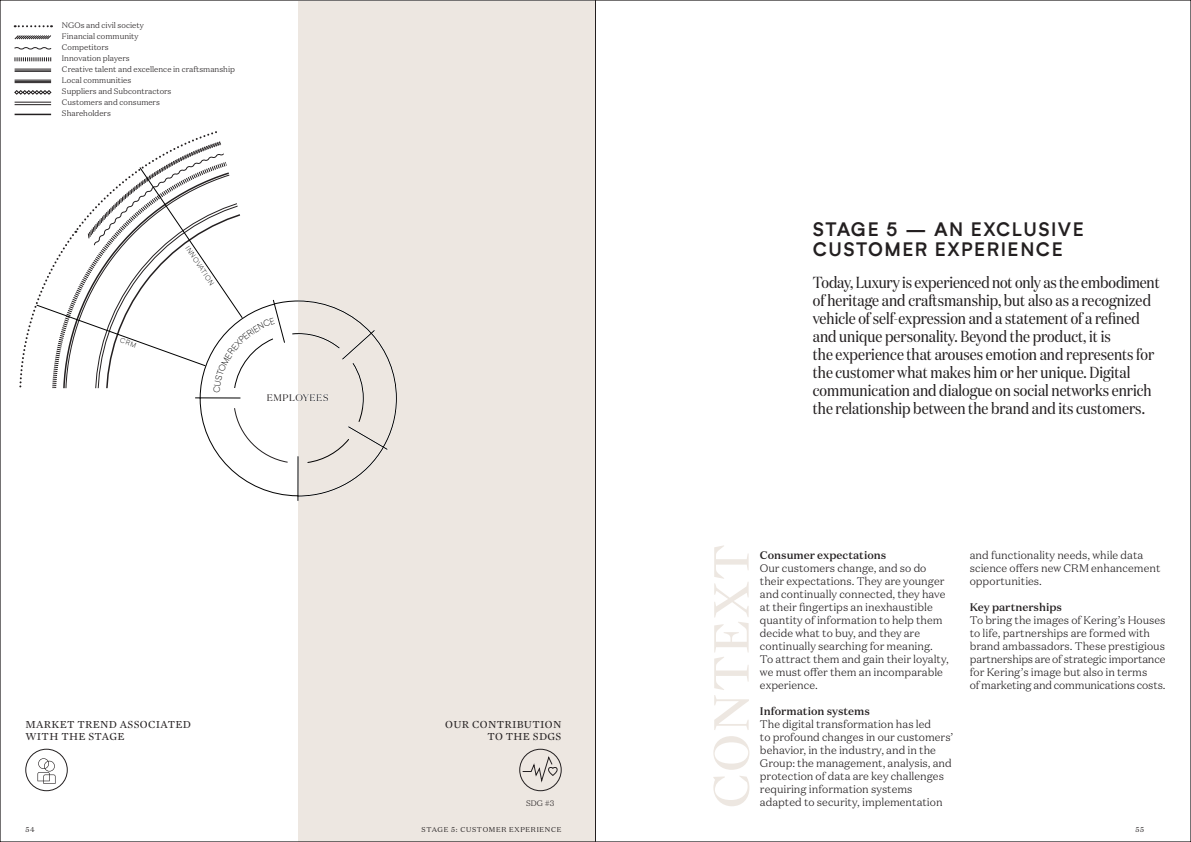
<style>
.page{position:relative;width:1191px;height:842px;background:#fff}
.page>*{position:absolute;margin:0;border:0;box-sizing:border-box;transform-origin:0 0}
.t1{font:54px "Mercury Display Roman";letter-spacing:.02em;color:#ede7e1}
.t2{font:600 19px/20px "Neutrif Pro";letter-spacing:.075em;color:#231f20}
.t3{font:16px/18px "Domaine Disp Nar";color:#231f20}
.t4{font:300 11px/13px "Domaine Text";color:#231f20}
.t5{font:11px/12px "Mercury Text G1 Roman";letter-spacing:.025em;color:#231f20}
.t6{font:500 11px "Domaine Text";color:#231f20}
.t7{font:9.5px "Domaine Disp";letter-spacing:.06em;color:#231f20}
.t8{font:300 8px/11px "Domaine Text";color:#231f20}
.t9{font:7px "Domaine Text";letter-spacing:.1em;color:#231f20}
.t10{font:300 7px "Neutrif Pro";color:#000}
</style>
<div class="page">
<div style="left:26px;top:749px;width:42px;height:42px;border:1px solid #231f20;border-radius:50%"></div>
<svg style="left:37px;top:758px;width:19px;height:26px"></svg>
<hr style="left:15px;top:114px;width:36px;height:1px;background:#231f20">
<hr style="left:15px;top:102px;width:36px;height:1px;background:#231f20">
<hr style="left:15px;top:104px;width:36px;height:1px;background:#231f20">
<svg style="left:14px;top:90px;width:37px;height:5px"></svg>
<hr style="left:15px;top:69px;width:36px;height:1px;background:#231f20">
<hr style="left:15px;top:70px;width:36px;height:2px;background:#231f20">
<svg style="left:14px;top:47px;width:38px;height:3px"></svg>
<hr style="left:15px;top:80px;width:36px;height:1px;background:#231f20">
<hr style="left:15px;top:81px;width:36px;height:1px;background:#231f20">
<hr style="left:15px;top:82px;width:36px;height:1px;background:#231f20">
<svg style="left:15px;top:57px;width:36px;height:4px"></svg>
<svg style="left:14px;top:35px;width:37px;height:5px"></svg>
<svg style="left:15px;top:25px;width:37px;height:2px"></svg>
<div style="left:298px;top:1px;width:298px;height:841px;background:#ede7e1"></div>
<hr style="left:595px;top:0;width:1px;height:842px;background:#231f20">
<svg style="left:19px;top:131px;width:378px;height:370px"></svg>
<p class="t8" style="left:62px;top:19px;width:174px">NGOs and civil society<br>Financial community<br>Competitors<br>Innovation players<br>Creative talent and excellence in craftsmanship<br>Local communities<br>Suppliers and Subcontractors<br>Customers and consumers<br>Shareholders</p>
<p class="t10" style="left:190px;top:244px;width:48px;rotate:56deg">INNOVATION</p>
<p class="t7" style="left:267px;top:391px;width:63px">EMPLOYEES</p>
<p class="t5" style="left:26px;top:718px;width:167px">MARKET TREND ASSOCIATED<br>WITH THE STAGE</p>
<p class="t5" style="left:445px;top:718px;width:118px;text-align:right">OUR CONTRIBUTION<br>TO THE SDGS</p>
<p class="t8" style="left:526px;top:798px;width:30px">SDG #3</p>
<h2 class="t2" style="left:813px;top:218px;width:272px">STAGE 5 — AN EXCLUSIVE<br>CUSTOMER EXPERIENCE</h2>
<p class="t3" style="left:813px;top:273px;width:348px">Today, Luxury is experienced not only as the embodiment of heritage and craftsmanship, but also as a recognized vehicle of self-expression and a statement of a refined and unique personality. Beyond the product, it is<br>the experience that arouses emotion and represents for the customer what makes him or her unique. Digital communication and dialogue on social networks enrich the relationship between the brand and its customers.</p>
<h1 class="t1" style="left:700px;top:808px;width:266px;rotate:-90deg">CONTEXT</h1>
<p class="t6" style="left:760px;top:548px;width:128px">Consumer expectations</p>
<p class="t4" style="left:760px;top:561px;width:190px">Our customers change, and so do their expectations. They are younger and continually connected, they have at their fingertips an inexhaustible quantity of information to help them decide what to buy, and they are continually searching for meaning.<br>To attract them and gain their loyalty, we must offer them an incomparable experience.</p>
<p class="t6" style="left:760px;top:704px;width:111px">Information systems</p>
<p class="t4" style="left:760px;top:718px;width:195px">The digital transformation has led<br>to profound changes in our customers’ behavior, in the industry, and in the Group: the management, analysis, and protection of data are key challenges requiring information systems adapted to security, implementation</p>
<p class="t4" style="left:969px;top:549px;width:192px">and functionality needs, while data science offers new CRM enhancement opportunities.</p>
<p class="t6" style="left:969px;top:600px;width:94px">Key partnerships</p>
<p class="t4" style="left:969px;top:614px;width:197px">To bring the images of Kering’s Houses to life, partnerships are formed with brand ambassadors. These prestigious partnerships are of strategic importance for Kering’s image but also in terms<br>of marketing and communications costs.</p>
<p class="t9" style="left:26px;top:825px;width:11px">54</p>
<p class="t9" style="left:421px;top:825px;width:141px">STAGE 5: CUSTOMER EXPERIENCE</p>
<p class="t9" style="left:1135px;top:825px;width:10px">55</p>
</div>
